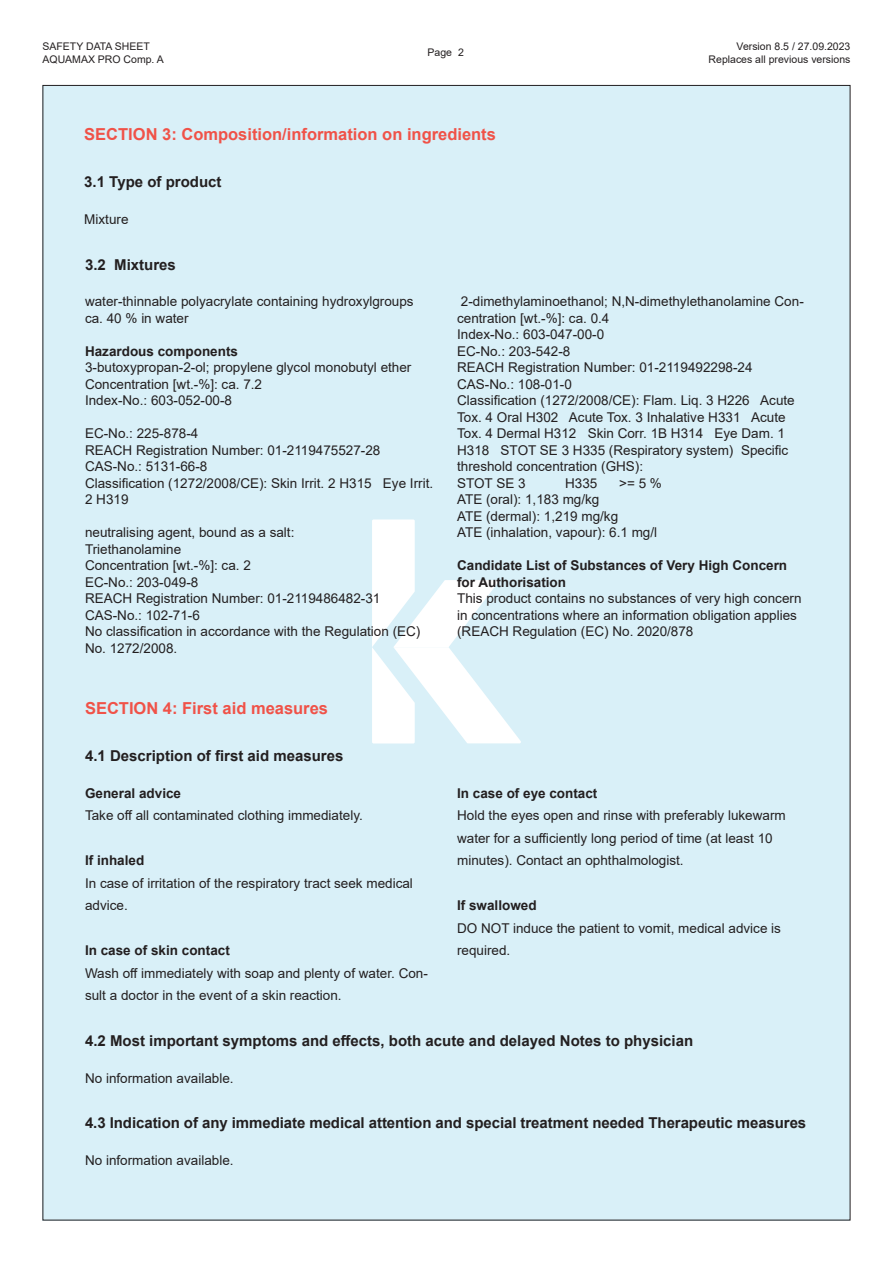
<style>
.page{position:relative;width:893px;height:1263px;background:#fff}
.page>*{position:absolute;margin:0;border:0;box-sizing:border-box;transform-origin:0 0}
.t1{font:700 16.5px "Arial";color:#f05248}
.Titular_H2_Arial_10p{font:700 15px "Arial";color:#231f20}
.Cuerpo_Arial_9pt_Reg{font:13.5px/16.5px "Arial";color:#231f20}
.Cuerpo_Arial_9pt_Reg-2{font:700 13.5px/16.5px "Arial";color:#231f20}
.Cuerpo_Arial_9pt_Bol{font:700 13.5px "Arial";color:#231f20}
.t2{font:10.5px/12.6px "Arial";color:#231f20}
</style>
<div class="page">
<div style="left:43px;top:85px;width:807px;height:1135px;background:#d9f0f8"></div>
<svg style="left:372px;top:519px;width:149px;height:224px"></svg>
<p class="t2" style="left:43px;top:40px;width:123px">SAFETY DATA SHEET<br>AQUAMAX PRO Comp. A</p>
<p class="t2" style="left:709px;top:40px;width:143px;text-align:right">Version 8.5 / 27.09.2023<br>Replaces all previous versions</p>
<p class="t2" style="left:428px;top:46px;width:38px">Page 2</p>
<p class="t1" style="left:84px;top:122px;width:413px">SECTION 3: Composition/information on ingredients</p>
<p class="Titular_H2_Arial_10p" style="left:84px;top:171px;width:139px">3.1 Type of product</p>
<p class="Cuerpo_Arial_9pt_Reg" style="left:84px;top:211px;width:46px">Mixture</p>
<p class="Titular_H2_Arial_10p" style="left:85px;top:254px;width:92px">3.2 Mixtures</p>
<p class="Cuerpo_Arial_9pt_Reg" style="left:85px;top:293px;width:330px">water-thinnable polyacrylate containing hydroxylgroups</p>
<p class="Cuerpo_Arial_9pt_Reg" style="left:85px;top:310px;width:105px">ca. 40 % in water</p>
<p class="Cuerpo_Arial_9pt_Reg-2" style="left:85px;top:343px;width:155px">Hazardous components</p>
<p class="Cuerpo_Arial_9pt_Reg" style="left:85px;top:359px;width:328px">3-butoxypropan-2-ol; propylene glycol monobutyl ether</p>
<p class="Cuerpo_Arial_9pt_Reg" style="left:85px;top:376px;width:179px">Concentration [wt.-%]: ca. 7.2</p>
<p class="Cuerpo_Arial_9pt_Reg" style="left:85px;top:392px;width:149px">Index-No.: 603-052-00-8</p>
<p class="Cuerpo_Arial_9pt_Reg" style="left:85px;top:425px;width:115px">EC-No.: 225-878-4</p>
<p class="Cuerpo_Arial_9pt_Reg" style="left:85px;top:442px;width:297px">REACH Registration Number: 01-2119475527-28</p>
<p class="Cuerpo_Arial_9pt_Reg" style="left:85px;top:458px;width:124px">CAS-No.: 5131-66-8</p>
<p class="Cuerpo_Arial_9pt_Reg" style="left:85px;top:475px;width:350px">Classification (1272/2008/CE): Skin Irrit. 2 H315 Eye Irrit.<br>2 H319</p>
<p class="Cuerpo_Arial_9pt_Reg" style="left:85px;top:524px;width:211px">neutralising agent, bound as a salt:</p>
<p class="Cuerpo_Arial_9pt_Reg" style="left:85px;top:541px;width:98px">Triethanolamine</p>
<p class="Cuerpo_Arial_9pt_Reg" style="left:85px;top:557px;width:167px">Concentration [wt.-%]: ca. 2</p>
<p class="Cuerpo_Arial_9pt_Reg" style="left:85px;top:574px;width:115px">EC-No.: 203-049-8</p>
<p class="Cuerpo_Arial_9pt_Reg" style="left:85px;top:590px;width:297px">REACH Registration Number: 01-2119486482-31</p>
<p class="Cuerpo_Arial_9pt_Reg" style="left:85px;top:607px;width:116px">CAS-No.: 102-71-6</p>
<p class="Cuerpo_Arial_9pt_Reg" style="left:85px;top:623px;width:337px">No classification in accordance with the Regulation (EC)<br>No. 1272/2008.</p>
<p class="Cuerpo_Arial_9pt_Reg" style="left:457px;top:293px;width:348px">2-dimethylaminoethanol; N,N-dimethylethanolamine Con&shy;centration [wt.-%]: ca. 0.4</p>
<p class="Cuerpo_Arial_9pt_Reg" style="left:457px;top:326px;width:149px">Index-No.: 603-047-00-0</p>
<p class="Cuerpo_Arial_9pt_Reg" style="left:457px;top:343px;width:115px">EC-No.: 203-542-8</p>
<p class="Cuerpo_Arial_9pt_Reg" style="left:457px;top:359px;width:297px">REACH Registration Number: 01-2119492298-24</p>
<p class="Cuerpo_Arial_9pt_Reg" style="left:457px;top:376px;width:116px">CAS-No.: 108-01-0</p>
<p class="Cuerpo_Arial_9pt_Reg" style="left:457px;top:392px;width:339px">Classification (1272/2008/CE): Flam. Liq. 3 H226 Acute Tox. 4 Oral H302 Acute Tox. 3 Inhalative H331 Acute Tox. 4 Dermal H312 Skin Corr. 1B H314 Eye Dam. 1<br>H318 STOT SE 3 H335 (Respiratory system) Specific threshold concentration (GHS):</p>
<p class="Cuerpo_Arial_9pt_Reg" style="left:457px;top:475px;width:70px">STOT SE 3</p>
<p class="Cuerpo_Arial_9pt_Reg" style="left:565px;top:475px;width:34px">H335</p>
<p class="Cuerpo_Arial_9pt_Reg" style="left:619px;top:475px;width:44px">&gt;= 5 %</p>
<p class="Cuerpo_Arial_9pt_Reg" style="left:457px;top:491px;width:144px">ATE (oral): 1,183 mg/kg</p>
<p class="Cuerpo_Arial_9pt_Reg" style="left:457px;top:508px;width:163px">ATE (dermal): 1,219 mg/kg</p>
<p class="Cuerpo_Arial_9pt_Reg" style="left:457px;top:524px;width:202px">ATE (inhalation, vapour): 6.1 mg/l</p>
<p class="Cuerpo_Arial_9pt_Reg-2" style="left:457px;top:558px;width:332px">Candidate List of Substances of Very High Concern for Authorisation</p>
<p class="Cuerpo_Arial_9pt_Reg" style="left:457px;top:590px;width:346px">This product contains no substances of very high concern in concentrations where an information obligation applies (REACH Regulation (EC) No. 2020/878</p>
<p class="t1" style="left:85px;top:696px;width:244px">SECTION 4: First aid measures</p>
<p class="Titular_H2_Arial_10p" style="left:85px;top:745px;width:260px">4.1 Description of first aid measures</p>
<p class="Cuerpo_Arial_9pt_Reg-2" style="left:85px;top:785px;width:98px">General advice</p>
<p class="Cuerpo_Arial_9pt_Reg" style="left:85px;top:807px;width:279px">Take off all contaminated clothing immediately.</p>
<p class="Cuerpo_Arial_9pt_Reg-2" style="left:85px;top:853px;width:61px">If inhaled</p>
<p class="Cuerpo_Arial_9pt_Reg" style="left:85px;top:872px;width:329px;line-height:22.5px">In case of irritation of the respiratory tract seek medical advice.</p>
<p class="Cuerpo_Arial_9pt_Bol" style="left:85px;top:941px;width:146px">In case of skin contact</p>
<p class="Cuerpo_Arial_9pt_Reg" style="left:85px;top:962px;width:344px;line-height:22.5px">Wash off immediately with soap and plenty of water. Con&shy;sult a doctor in the event of a skin reaction.</p>
<p class="Cuerpo_Arial_9pt_Bol" style="left:457px;top:784px;width:142px">In case of eye contact</p>
<p class="Cuerpo_Arial_9pt_Reg" style="left:457px;top:804px;width:330px;line-height:22.5px">Hold the eyes open and rinse with preferably lukewarm water for a sufficiently long period of time (at least 10 minutes). Contact an ophthalmologist.</p>
<p class="Cuerpo_Arial_9pt_Bol" style="left:457px;top:896px;width:81px">If swallowed</p>
<p class="Cuerpo_Arial_9pt_Reg" style="left:457px;top:917px;width:325px;line-height:22.5px">DO NOT induce the patient to vomit, medical advice is required.</p>
<p class="Titular_H2_Arial_10p" style="left:85px;top:1030px;width:610px">4.2 Most important symptoms and effects, both acute and delayed Notes to physician</p>
<p class="Cuerpo_Arial_9pt_Reg" style="left:85px;top:1069px;width:150px">No information available.</p>
<p class="Titular_H2_Arial_10p" style="left:85px;top:1112px;width:723px">4.3 Indication of any immediate medical attention and special treatment needed Therapeutic measures</p>
<p class="Cuerpo_Arial_9pt_Reg" style="left:85px;top:1152px;width:150px">No information available.</p>
</div>
